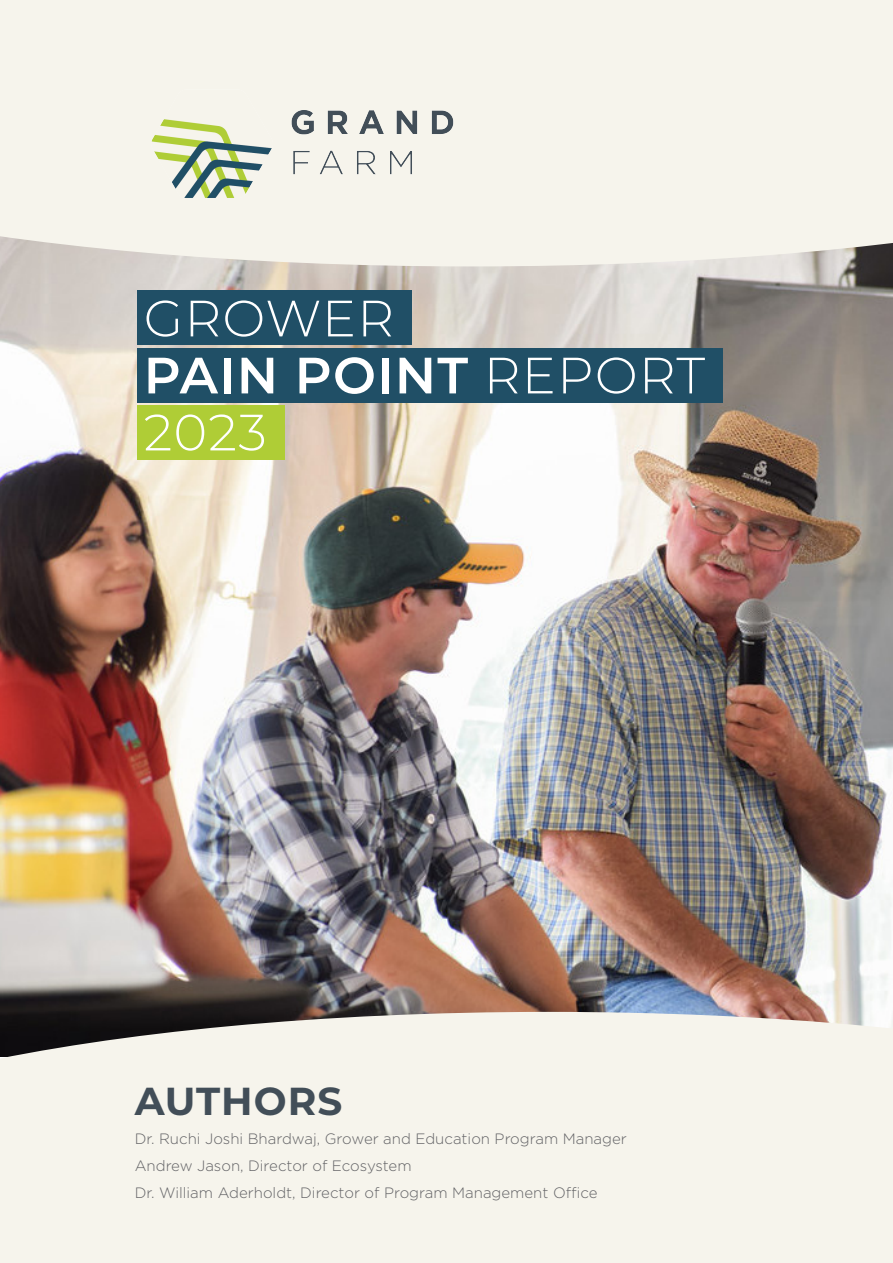
<style>
.page{position:relative;width:893px;height:1263px;background:#fff}
.page>*{position:absolute;margin:0;border:0;box-sizing:border-box;transform-origin:0 0}
.Bullets___Arrows{font:300 51px/57px "Montserrat";letter-spacing:.025em;color:#fff}
.Bullets___Arrows-2{font:700 39px "Montserrat";letter-spacing:.025em;color:#424e58}
.t1{font:300 15px "Gotham";color:#636366}
.s1{font-weight:600}
</style>
<div class="page">
<img style="left:0;top:266px;width:893px;height:746px">
<div style="left:0;top:1012px;width:893px;height:251px;background:#f6f4ec"></div>
<div style="left:0;top:0;width:893px;height:266px;background:#f6f4ec"></div>
<img style="left:127px;top:85px;width:328px;height:118px">
<div style="left:137px;top:348px;width:586px;height:54px;background:#204f66"></div>
<div style="left:137px;top:291px;width:275px;height:54px;background:#204f66"></div>
<div style="left:137px;top:406px;width:148px;height:54px;background:#afcd36"></div>
<p class="Bullets___Arrows" style="left:144px;top:288px;width:563px">GROWER<br><span class="s1">PAIN POINT</span> REPORT<br>2023</p>
<p class="Bullets___Arrows-2" style="left:135px;top:1073px;width:209px">AUTHORS</p>
<p class="t1" style="left:135px;top:1130px;width:494px">Dr. Ruchi Joshi Bhardwaj, Grower and Education Program Manager</p>
<p class="t1" style="left:135px;top:1157px;width:278px">Andrew Jason, Director of Ecosystem</p>
<p class="t1" style="left:135px;top:1184px;width:464px">Dr. William Aderholdt, Director of Program Management Office</p>
</div>
